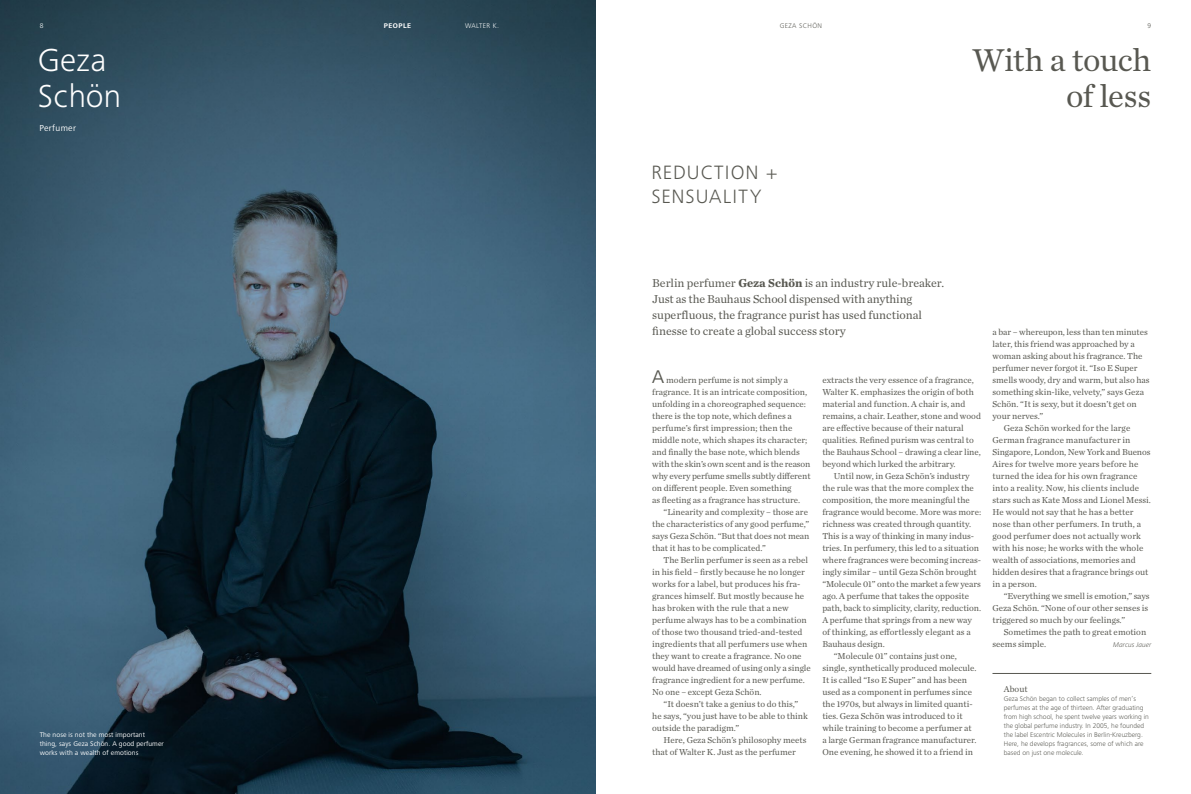
<style>
.page{position:relative;width:1191px;height:794px;background:#fff}
.page>*{position:absolute;margin:0;border:0;box-sizing:border-box;transform-origin:0 0}
.t1{font:33px/36px "Chronicle Text G1";letter-spacing:-.01em;color:#585851;text-align:right}
.t2{font:300 33px/36px "Frutiger Next LTW1 G";letter-spacing:.01em;color:#fff}
.t3{font:300 20px/24px "Frutiger Next LTW1 G";letter-spacing:.055em;color:#585851}
.t4{font:19px "Frutiger Next LTW1 G";color:#585851}
.t5{font:12px/16px "Chronicle Text G1";color:#585851}
.t6{font:9px/12px "Chronicle Text G1";color:#585851}
.t7{font:9px "Frutiger Next LTW1 G";letter-spacing:.04em;color:#fff}
.t8{font:300 7px/9px "Frutiger Next LTW1 G";color:#585851}
.t9{font:7px/9px "Frutiger Next LTW1 G";letter-spacing:.01em;color:#fff}
.t10{font:italic 300 7px "Frutiger Next LTW1 G";color:#585851}
.t11{font:300 7px "Frutiger Next LTW1 G";letter-spacing:.06em;color:#fff}
.t12{font:300 7px "Frutiger Next LTW1 G";letter-spacing:.06em;color:#585851}
.t13{font:700 7px "Frutiger Next LTW1 G";letter-spacing:.06em;color:#fff}
.s1{font-weight:700}
</style>
<div class="page">
<img style="left:0;top:0;width:595px;height:794px">
<hr style="left:992px;top:673px;width:159px;height:1px;background:#585851">
<p class="t13" style="left:384px;top:21px;width:29px">PEOPLE</p>
<p class="t11" style="left:465px;top:21px;width:35px">WALTER K.</p>
<p class="t12" style="left:780px;top:21px;width:44px">GEZA SCHÖN</p>
<p class="t11" style="left:40px;top:21px;width:5px">8</p>
<p class="t8" style="left:1147px;top:21px;width:5px">9</p>
<h1 class="t2" style="left:38px;top:42px;width:85px">Geza<br>Schön</h1>
<p class="t7" style="left:39px;top:123px;width:38px">Perfumer</p>
<p class="t9" style="left:40px;top:730px;width:126px">The nose is not the most important thing, says Geza Schön. A good perfumer works with a wealth of emotions</p>
<h2 class="t3" style="left:651px;top:160px;width:127px">REDUCTION +<br>SENSUALITY</h2>
<h1 class="t1" style="left:972px;top:40px;width:180px">With a touch of less</h1>
<h3 class="t5" style="left:652px;top:274px;width:293px">Berlin perfumer <span class="s1">Geza Schön</span> is an industry rule-breaker.<br>Just as the Bauhaus School dispensed with anything superfluous, the fragrance purist has used functional finesse to create a global success story</h3>
<h3 class="t4" style="left:652px;top:365px;width:14px">A</h3>
<p class="t6" style="left:822px;top:373px;width:160px">extracts the very essence of a fragrance, Walter K. emphasizes the origin of both material and function. A chair is, and remains, a chair. Leather, stone and wood are effective because of their natural qualities. Refined purism was central to the Bauhaus School – drawing a clear line, beyond which lurked the arbitrary.</p>
<p class="t6" style="left:833px;top:469px;width:137px">Until now, in Geza Schön’s industry</p>
<p class="t6" style="left:822px;top:481px;width:153px">the rule was that the more complex the</p>
<p class="t6" style="left:822px;top:493px;width:149px">composition, the more meaningful the</p>
<p class="t6" style="left:822px;top:505px;width:160px">fragrance would become. More was more:</p>
<p class="t6" style="left:822px;top:517px;width:150px">richness was created through quantity.</p>
<p class="t6" style="left:822px;top:529px;width:153px">This is a way of thinking in many indus-</p>
<p class="t6" style="left:822px;top:541px;width:158px">tries. In perfumery, this led to a situation</p>
<p class="t6" style="left:822px;top:553px;width:160px">where fragrances were becoming increas-</p>
<p class="t6" style="left:822px;top:565px;width:156px">ingly similar – until Geza Schön brought</p>
<p class="t6" style="left:822px;top:577px;width:160px">“Molecule 01” onto the market a few years</p>
<p class="t6" style="left:822px;top:589px;width:148px">ago. A perfume that takes the opposite</p>
<p class="t6" style="left:822px;top:601px;width:160px">path, back to simplicity, clarity, reduction.</p>
<p class="t6" style="left:822px;top:613px;width:151px">A perfume that springs from a new way</p>
<p class="t6" style="left:822px;top:625px;width:150px">of thinking, as effortlessly elegant as a</p>
<p class="t6" style="left:822px;top:637px;width:64px">Bauhaus design.</p>
<p class="t6" style="left:833px;top:649px;width:125px">“Molecule 01” contains just one,</p>
<p class="t6" style="left:822px;top:661px;width:156px">single, synthetically produced molecule.</p>
<p class="t6" style="left:822px;top:673px;width:146px">It is called “Iso E Super” and has been</p>
<p class="t6" style="left:822px;top:685px;width:151px">used as a component in perfumes since</p>
<p class="t6" style="left:822px;top:697px;width:152px">the 1970s, but always in limited quanti-</p>
<p class="t6" style="left:822px;top:709px;width:142px">ties. Geza Schön was introduced to it</p>
<p class="t6" style="left:822px;top:721px;width:151px">while training to become a perfumer at</p>
<p class="t6" style="left:822px;top:733px;width:156px">a large German fragrance manufacturer.</p>
<p class="t6" style="left:822px;top:745px;width:152px">One evening, he showed it to a friend in</p>
<p class="t6" style="left:652px;top:373px;width:160px;text-indent:14px">modern perfume is not simply a fragrance. It is an intricate composition, unfolding in a choreographed sequence: there is the top note, which defines a perfume’s first impression; then the middle note, which shapes its character; and finally the base note, which blends with the skin’s own scent and is the reason why every perfume smells subtly different on different people. Even something<br>as fleeting as a fragrance has structure.</p>
<p class="t6" style="left:652px;top:505px;width:159px;text-indent:11px">“Linearity and complexity – those are the characteristics of any good perfume,” says Geza Schön. “But that does not mean that it has to be complicated.”</p>
<p class="t6" style="left:652px;top:553px;width:160px;text-indent:11px">The Berlin perfumer is seen as a rebel in his field – firstly because he no longer works for a label, but produces his fra&shy;grances himself. But mostly because he has broken with the rule that a new perfume always has to be a combination of those two thousand tried-and-tested ingredients that all perfumers use when they want to create a fragrance. No one would have dreamed of using only a single fragrance ingredient for a new perfume.<br>No one – except Geza Schön.</p>
<p class="t6" style="left:652px;top:697px;width:157px;text-indent:11px">“It doesn’t take a genius to do this,” he says, “you just have to be able to think outside the paradigm.”</p>
<p class="t6" style="left:652px;top:733px;width:156px;text-indent:11px">Here, Geza Schön’s philosophy meets that of Walter K. Just as the perfumer</p>
<p class="t6" style="left:992px;top:325px;width:157px">a bar – whereupon, less than ten minutes</p>
<p class="t6" style="left:992px;top:337px;width:144px">later, this friend was approached by a</p>
<p class="t6" style="left:992px;top:349px;width:151px">woman asking about his fragrance. The</p>
<p class="t6" style="left:992px;top:361px;width:147px">perfumer never forgot it. “Iso E Super</p>
<p class="t6" style="left:992px;top:373px;width:159px">smells woody, dry and warm, but also has</p>
<p class="t6" style="left:992px;top:385px;width:153px">something skin-like, velvety,” says Geza</p>
<p class="t6" style="left:992px;top:397px;width:146px">Schön. “It is sexy, but it doesn’t get on</p>
<p class="t6" style="left:992px;top:409px;width:52px">your nerves.”</p>
<p class="t6" style="left:1003px;top:421px;width:128px">Geza Schön worked for the large</p>
<p class="t6" style="left:992px;top:433px;width:139px">German fragrance manufacturer in</p>
<p class="t6" style="left:992px;top:445px;width:159px">Singapore, London, New York and Buenos</p>
<p class="t6" style="left:992px;top:457px;width:147px">Aires for twelve more years before he</p>
<p class="t6" style="left:992px;top:469px;width:146px">turned the idea for his own fragrance</p>
<p class="t6" style="left:992px;top:481px;width:148px">into a reality. Now, his clients include</p>
<p class="t6" style="left:992px;top:493px;width:160px">stars such as Kate Moss and Lionel Messi.</p>
<p class="t6" style="left:992px;top:505px;width:142px">He would not say that he has a better</p>
<p class="t6" style="left:992px;top:517px;width:150px">nose than other perfumers. In truth, a</p>
<p class="t6" style="left:992px;top:529px;width:150px">good perfumer does not actually work</p>
<p class="t6" style="left:992px;top:541px;width:152px">with his nose; he works with the whole</p>
<p class="t6" style="left:992px;top:553px;width:145px">wealth of associations, memories and</p>
<p class="t6" style="left:992px;top:565px;width:157px">hidden desires that a fragrance brings out</p>
<p class="t6" style="left:992px;top:577px;width:46px">in a person.</p>
<p class="t6" style="left:1003px;top:589px;width:147px">“Everything we smell is emotion,” says</p>
<p class="t6" style="left:992px;top:601px;width:157px">Geza Schön. “None of our other senses is</p>
<p class="t6" style="left:992px;top:613px;width:134px">triggered so much by our feelings.”</p>
<p class="t6" style="left:1003px;top:625px;width:144px">Sometimes the path to great emotion</p>
<p class="t6" style="left:992px;top:637px;width:55px">seems simple.</p>
<p class="t10" style="left:1113px;top:640px;width:39px">Marcus Jauer</p>
<p class="t6" style="left:1003px;top:682px;width:25px">About</p>
<p class="t8" style="left:1003px;top:694px;width:147px">Geza Schön began to collect samples of men’s perfumes at the age of thirteen. After graduating from high school, he spent twelve years working in the global perfume industry. In 2005, he founded the label Escentric Molecules in Berlin-Kreuzberg.<br>Here, he develops fragrances, some of which are based on just one molecule.</p>
</div>
